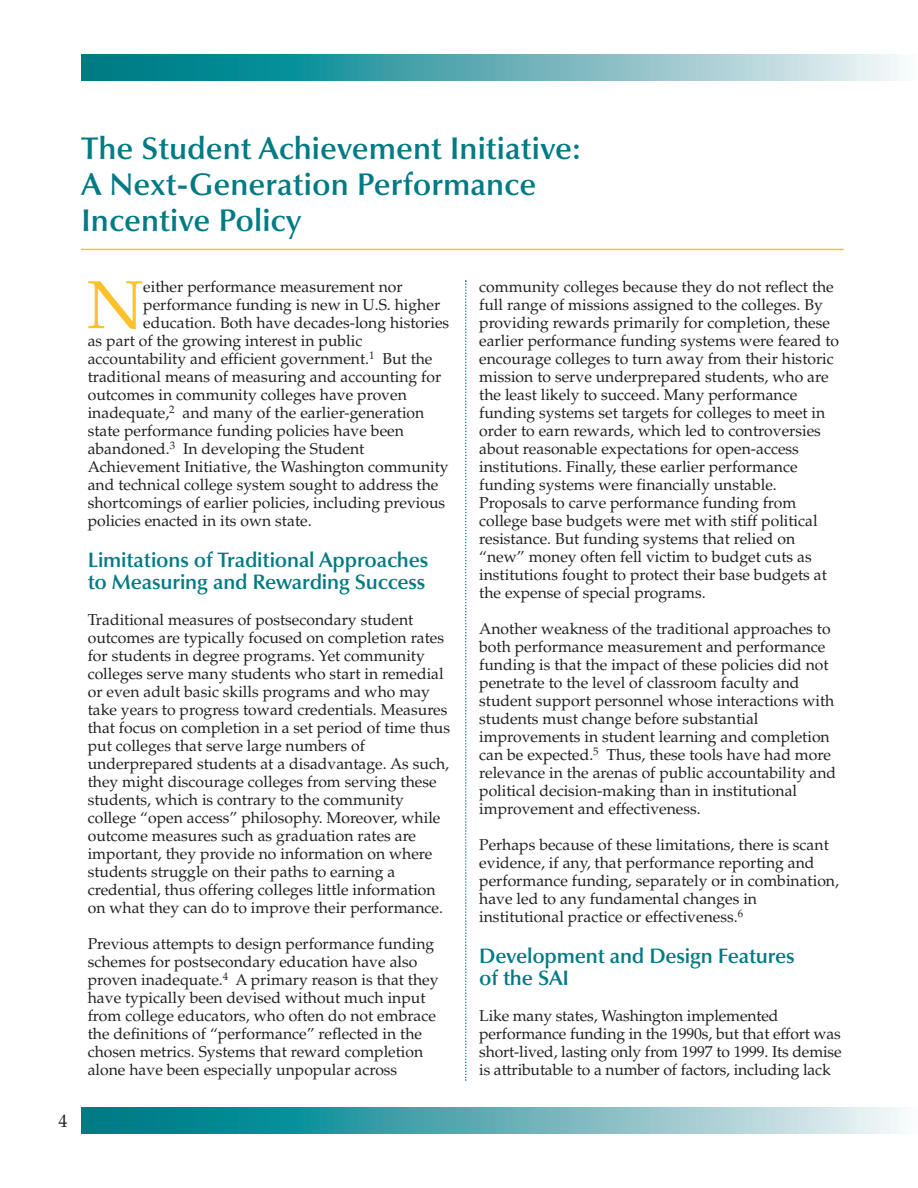
<style>
.page{position:relative;width:918px;height:1188px;background:#fff}
.page>*{position:absolute;margin:0;border:0;box-sizing:border-box;transform-origin:0 0}
.t1{font:67.8px "Palatino";color:#fec12a}
.t2{font:600 31.5px/36px "Optima";color:#007a83}
.t3{font:600 21px/22.5px "Optima";letter-spacing:-.01em;color:#007a83}
.t4{font:18px "Palatino";color:#231f20}
.t5{font:15.75px/18px "Palatino";color:#231f20}
</style>
<div class="page">
<svg style="left:81px;top:54px;width:819px;height:27px;background:#62b0b7"></svg>
<svg style="left:81px;top:1107px;width:819px;height:27px;background:#62b0b7"></svg>
<hr style="left:81px;top:249px;width:763px;height:1px;background:#fec12a">
<svg style="left:465px;top:280px;width:1px;height:801px"></svg>
<h2 class="t2" style="left:81px;top:133px;width:501px">The Student Achievement Initiative:<br>A Next-Generation Performance<br>Incentive Policy</h2>
<p class="t4" style="left:58px;top:1114px;width:10px">4</p>
<h1 class="t1" style="left:87px;top:278px;width:58px">N</h1>
<p class="t5" style="left:143px;top:279px;width:261px">either performance measurement nor</p>
<p class="t5" style="left:143px;top:297px;width:298px">performance funding is new in U.S. higher</p>
<p class="t5" style="left:143px;top:315px;width:308px">education. Both have decades-long histories</p>
<p class="t5" style="left:88px;top:333px;width:276px">as part of the growing interest in public</p>
<p class="t5" style="left:88px;top:351px;width:346px">accountability and efficient government.<sup>1</sup> But the</p>
<p class="t5" style="left:88px;top:369px;width:355px">traditional means of measuring and accounting for</p>
<p class="t5" style="left:88px;top:387px;width:321px">outcomes in community colleges have proven</p>
<p class="t5" style="left:88px;top:405px;width:338px">inadequate,<sup>2</sup> and many of the earlier-generation</p>
<p class="t5" style="left:88px;top:423px;width:318px">state performance funding policies have been</p>
<p class="t5" style="left:88px;top:441px;width:278px">abandoned.<sup>3</sup> In developing the Student</p>
<p class="t5" style="left:88px;top:459px;width:362px">Achievement Initiative, the Washington community</p>
<p class="t5" style="left:88px;top:477px;width:352px">and technical college system sought to address the</p>
<p class="t5" style="left:88px;top:495px;width:359px">shortcomings of earlier policies, including previous</p>
<p class="t5" style="left:88px;top:513px;width:225px">policies enacted in its own state.</p>
<h3 class="t3" style="left:88px;top:550px;width:342px">Limitations of Traditional Approaches to Measuring and Rewarding Success</h3>
<p class="t5" style="left:88px;top:612px;width:364px">Traditional measures of postsecondary student outcomes are typically focused on completion rates for students in degree programs. Yet community colleges serve many students who start in remedial or even adult basic skills programs and who may take years to progress toward credentials. Measures that focus on completion in a set period of time thus put colleges that serve large numbers of underprepared students at a disadvantage. As such, they might discourage colleges from serving these students, which is contrary to the community college “open access” philosophy. Moreover, while outcome measures such as graduation rates are important, they provide no information on where students struggle on their paths to earning a credential, thus offering colleges little information on what they can do to improve their performance.</p>
<p class="t5" style="left:88px;top:936px;width:352px">Previous attempts to design performance funding schemes for postsecondary education have also proven inadequate.<sup>4</sup> A primary reason is that they have typically been devised without much input from college educators, who often do not embrace the definitions of “performance” reflected in the chosen metrics. Systems that reward completion alone have been especially unpopular across</p>
<p class="t5" style="left:479px;top:279px;width:361px">community colleges because they do not reflect the full range of missions assigned to the colleges. By providing rewards primarily for completion, these earlier performance funding systems were feared to encourage colleges to turn away from their historic mission to serve underprepared students, who are the least likely to succeed. Many performance funding systems set targets for colleges to meet in order to earn rewards, which led to controversies about reasonable expectations for open-access institutions. Finally, these earlier performance funding systems were financially unstable.<br>Proposals to carve performance funding from college base budgets were met with stiff political resistance. But funding systems that relied on “new” money often fell victim to budget cuts as institutions fought to protect their base budgets at the expense of special programs.</p>
<p class="t5" style="left:479px;top:621px;width:359px">Another weakness of the traditional approaches to both performance measurement and performance funding is that the impact of these policies did not penetrate to the level of classroom faculty and student support personnel whose interactions with students must change before substantial improvements in student learning and completion can be expected.<sup>5</sup> Thus, these tools have had more relevance in the arenas of public accountability and political decision-making than in institutional improvement and effectiveness.</p>
<p class="t5" style="left:479px;top:837px;width:361px">Perhaps because of these limitations, there is scant evidence, if any, that performance reporting and performance funding, separately or in combination, have led to any fundamental changes in institutional practice or effectiveness.<sup>6</sup></p>
<h3 class="t3" style="left:479px;top:946px;width:317px">Development and Design Features of the SAI</h3>
<p class="t5" style="left:479px;top:1008px;width:364px">Like many states, Washington implemented performance funding in the 1990s, but that effort was short-lived, lasting only from 1997 to 1999. Its demise is attributable to a number of factors, including lack</p>
</div>
